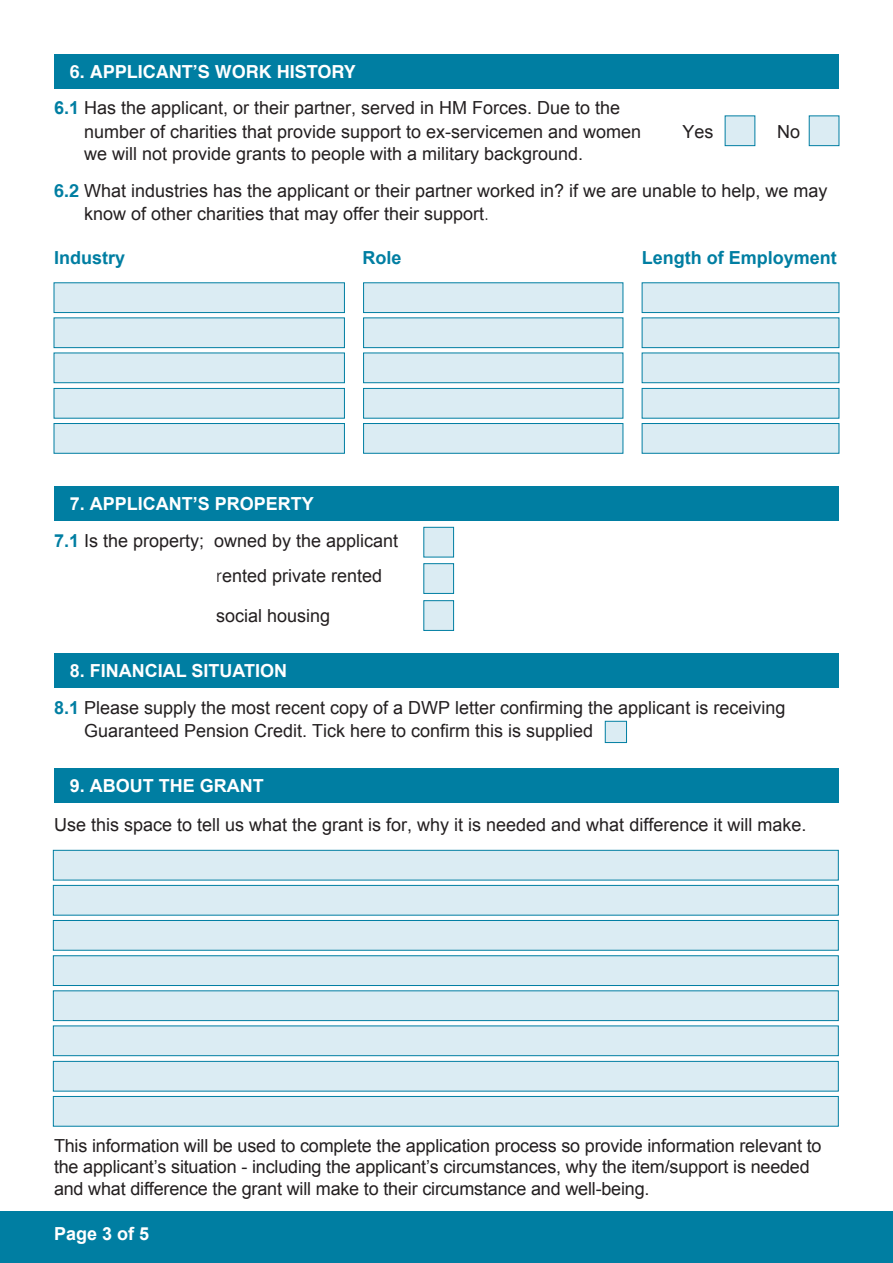
<style>
.page{position:relative;width:893px;height:1263px;background:#fff}
.page>*{position:absolute;margin:0;border:0;box-sizing:border-box;transform-origin:0 0}
.t1{font:18px/23.5px "Arial";color:#231f20}
.t2{font:700 18px "Arial";color:#fff}
.t3{font:700 18px "Arial";color:#007ea2}
.t4{font:700 18px "Helvetica";color:#fff}
.s1{font-weight:700;color:#007ea2}
.s2{font-family:"Helvetica";font-weight:700;color:#007ea2}
.s3{font-family:"Helvetica";font-weight:300}
</style>
<div class="page">
<div style="left:54px;top:54px;width:785px;height:34px;background:#007ea2"></div>
<div style="left:725px;top:115px;width:30px;height:31px;background:#dbecf3"></div>
<div style="left:809px;top:115px;width:30px;height:31px;background:#dbecf3"></div>
<div style="left:54px;top:282px;width:291px;height:31px;background:#dbecf3;border:1px solid #007ea2"></div>
<div style="left:363px;top:282px;width:260px;height:31px;background:#dbecf3;border:1px solid #007ea2"></div>
<div style="left:642px;top:282px;width:197px;height:31px;background:#dbecf3;border:1px solid #007ea2"></div>
<div style="left:54px;top:317px;width:291px;height:31px;background:#dbecf3;border:1px solid #007ea2"></div>
<div style="left:363px;top:317px;width:260px;height:31px;background:#dbecf3;border:1px solid #007ea2"></div>
<div style="left:642px;top:317px;width:197px;height:31px;background:#dbecf3;border:1px solid #007ea2"></div>
<div style="left:54px;top:388px;width:291px;height:31px;background:#dbecf3;border:1px solid #007ea2"></div>
<div style="left:363px;top:388px;width:260px;height:31px;background:#dbecf3;border:1px solid #007ea2"></div>
<div style="left:642px;top:388px;width:197px;height:31px;background:#dbecf3;border:1px solid #007ea2"></div>
<div style="left:54px;top:353px;width:291px;height:30px;background:#dbecf3;border:1px solid #007ea2"></div>
<div style="left:363px;top:353px;width:260px;height:30px;background:#dbecf3;border:1px solid #007ea2"></div>
<div style="left:642px;top:353px;width:197px;height:30px;background:#dbecf3;border:1px solid #007ea2"></div>
<div style="left:54px;top:423px;width:291px;height:31px;background:#dbecf3;border:1px solid #007ea2"></div>
<div style="left:363px;top:423px;width:260px;height:31px;background:#dbecf3;border:1px solid #007ea2"></div>
<div style="left:642px;top:423px;width:197px;height:31px;background:#dbecf3;border:1px solid #007ea2"></div>
<div style="left:0;top:1212px;width:893px;height:51px;background:#007ea2"></div>
<div style="left:54px;top:487px;width:785px;height:34px;background:#007ea2"></div>
<div style="left:54px;top:653px;width:785px;height:34px;background:#007ea2"></div>
<div style="left:423px;top:527px;width:31px;height:30px;background:#dbecf3;border:1px solid #007ea2"></div>
<div style="left:423px;top:563px;width:31px;height:31px;background:#dbecf3;border:1px solid #007ea2"></div>
<div style="left:423px;top:600px;width:31px;height:31px;background:#dbecf3;border:1px solid #007ea2"></div>
<div style="left:605px;top:721px;width:22px;height:22px;background:#dbecf3;border:1px solid #007ea2"></div>
<div style="left:54px;top:769px;width:785px;height:34px;background:#007ea2"></div>
<div style="left:53px;top:850px;width:786px;height:30px;background:#dbecf3;border:1px solid #007ea2"></div>
<div style="left:53px;top:955px;width:786px;height:31px;background:#dbecf3;border:1px solid #007ea2"></div>
<div style="left:53px;top:885px;width:786px;height:30px;background:#dbecf3;border:1px solid #007ea2"></div>
<div style="left:53px;top:990px;width:786px;height:31px;background:#dbecf3;border:1px solid #007ea2"></div>
<div style="left:53px;top:1061px;width:786px;height:30px;background:#dbecf3;border:1px solid #007ea2"></div>
<div style="left:53px;top:920px;width:786px;height:31px;background:#dbecf3;border:1px solid #007ea2"></div>
<div style="left:53px;top:1025px;width:786px;height:31px;background:#dbecf3;border:1px solid #007ea2"></div>
<div style="left:53px;top:1096px;width:786px;height:30px;background:#dbecf3;border:1px solid #007ea2"></div>
<p class="t4" style="left:70px;top:57px;width:288px">6. APPLICANT’S WORK HISTORY</p>
<p class="t1" style="left:84px;top:97px;width:559px;text-indent:-30px"><span class="s1">6.1</span> Has the applicant, or their partner, served in HM Forces. Due to the number of charities that provide support to ex-servicemen and women</p>
<p class="t1" style="left:54px;top:135px;width:775px;line-height:37.5px;text-indent:30px">we will not provide grants to people with a military background.<br><span class="s2">6.2</span> What industries has the applicant or their partner worked in? if we are unable to help, we may</p>
<p class="t1" style="left:84px;top:202px;width:407px">know of other charities that may offer their support<span class="s3">.</span></p>
<p class="t3" style="left:54px;top:245px;width:73px">Industry</p>
<p class="t3" style="left:362px;top:245px;width:41px">Role</p>
<p class="t3" style="left:642px;top:245px;width:197px">Length of Employment</p>
<p class="t1" style="left:683px;top:120px;width:33px">Yes</p>
<p class="t1" style="left:777px;top:120px;width:25px">No</p>
<p class="t2" style="left:70px;top:492px;width:246px">7. APPLICANT’S PROPERTY</p>
<p class="t1" style="left:216px;top:524px;width:184px;line-height:35.1px;text-indent:-162px"><span class="s1">7.1</span> Is the property; owned by the applicant <span class="s3">r</span>ented private rented</p>
<p class="t1" style="left:216px;top:604px;width:116px">social housing</p>
<p class="t2" style="left:70px;top:658px;width:219px">8. FINANCIAL SITUATION</p>
<p class="t1" style="left:84px;top:696px;width:703px;text-indent:-30px"><span class="s1">8.1</span> Please supply the most recent copy of a DWP letter confirming the applicant is receiving<br>Guaranteed Pension Credit. Tick here to confirm this is supplied</p>
<p class="t2" style="left:70px;top:774px;width:196px">9. ABOUT THE GRANT</p>
<p class="t1" style="left:54px;top:813px;width:754px">Use this space to tell us what the grant is for, why it is needed and what difference it will make.</p>
<p class="t1" style="left:54px;top:1135px;width:769px;line-height:21.6px">This information will be used to complete the application process so provide information relevant to the applicant’s situation - including the applicant’s circumstances, why the item/support is needed and what difference the grant will make to their circumstance and well-being.</p>
<p class="t2" style="left:54px;top:1221px;width:97px">Page 3 of 5</p>
</div>
